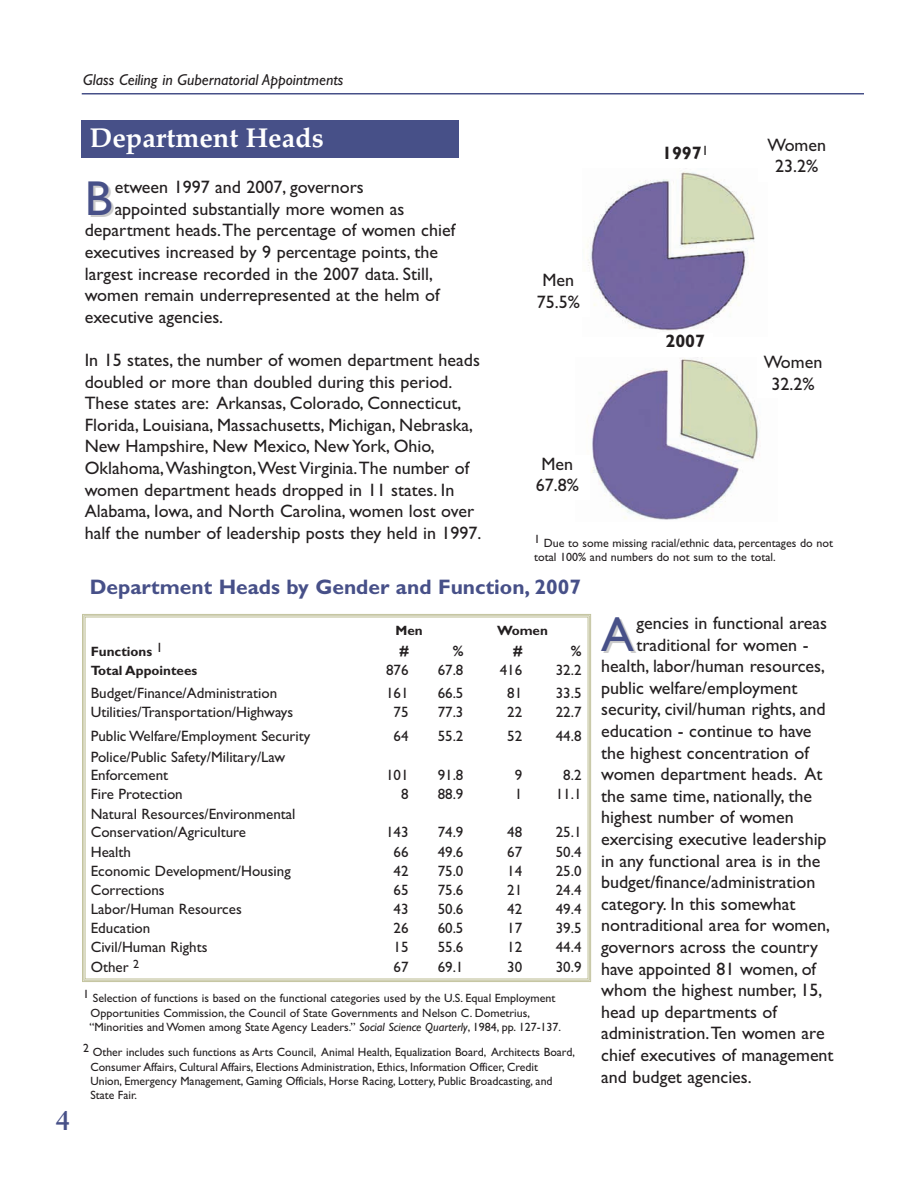
<style>
.page{position:relative;width:918px;height:1188px;background:#fff}
.page>*{position:absolute;margin:0;border:0;box-sizing:border-box;transform-origin:0 0}
.t1{font:49.2px "Gill Sans";color:#475088}
.t2{font:700 27px "Palatino Linotype";color:#fff}
.t3{font:700 27px "Sabon";color:#475088}
.t4{font:700 21px "Gill Sans";color:#475088}
.t5{font:18px/21.8px "Gill Sans";color:#231f20;text-align:center}
.t6{font:700 18px "Gill Sans";color:#231f20}
.t7{font:italic 15.75px "Gill Sans";color:#231f20}
.t8{font:15px/18px "Gill Sans";color:#231f20}
.t9{font:700 15px "Gill Sans";color:#231f20}
.t10{font:700 13.5px "Gill Sans";color:#231f20}
.t11{font:12px/14.4px "Gill Sans";color:#231f20}
.s1{font-style:italic}
</style>
<div class="page">
<hr style="left:82px;top:93px;width:782px;height:1px;background:#475088">
<img style="left:587px;top:171px;width:168px;height:160px">
<img style="left:591px;top:358px;width:169px;height:162px">
<div style="left:757px;top:354px;width:72px;height:44px;background:#fff"></div>
<div style="left:527px;top:272px;width:63px;height:45px;background:#fff"></div>
<div style="left:81px;top:120px;width:378px;height:38px;background:#475088"></div>
<p class="t7" style="left:83px;top:70px;width:262px">Glass Ceiling in Gubernatorial Appointments</p>
<h2 class="t3" style="left:56px;top:1110px;width:17px">4</h2>
<h2 class="t2" style="left:90px;top:122px;width:235px">Department Heads</h2>
<p class="t6" style="left:662px;top:143px;width:48px">1997<sup>1</sup></p>
<p class="t5" style="left:768px;top:134px;width:60px">Women<br>23.2%</p>
<h1 class="t1" style="left:85px;top:169px;width:29px">B</h1>
<p class="t5" style="left:115px;top:176px;width:250px">etween 1997 and 2007, governors</p>
<p class="t5" style="left:115px;top:198px;width:291px">appointed substantially more women as</p>
<p class="t5" style="left:85px;top:219px;width:372px">department heads.The percentage of women chief</p>
<p class="t5" style="left:85px;top:241px;width:355px">executives increased by 9 percentage points, the</p>
<p class="t5" style="left:85px;top:262px;width:350px">largest increase recorded in the 2007 data. Still,</p>
<p class="t5" style="left:85px;top:284px;width:356px">women remain underrepresented at the helm of</p>
<p class="t5" style="left:85px;top:306px;width:140px">executive agencies.</p>
<p class="t5" style="left:85px;top:349px;width:398px;text-align:left">In 15 states, the number of women department heads doubled or more than doubled during this period.<br>These states are: Arkansas, Colorado, Connecticut, Florida, Louisiana, Massachusetts, Michigan, Nebraska, New Hampshire, New Mexico, New York, Ohio, Oklahoma,Washington,West Virginia.The number of women department heads dropped in 11 states. In Alabama, Iowa, and North Carolina, women lost over half the number of leadership posts they held in 1997.</p>
<p class="t5" style="left:764px;top:351px;width:60px">Women<br>32.2%</p>
<p class="t5" style="left:537px;top:269px;width:45px">Men<br>75.5%</p>
<p class="t6" style="left:665px;top:330px;width:41px">2007</p>
<p class="t5" style="left:536px;top:453px;width:45px">Men<br>67.8%</p>
<p class="t11" style="left:534px;top:535px;width:300px">1 Due to some missing racial/ethnic data, percentages do not total 100% and numbers do not sum to the total.</p>
<p class="t4" style="left:90px;top:575px;width:493px">Department Heads by Gender and Function, 2007</p>
<p class="t10" style="left:396px;top:623px;width:29px">Men</p>
<p class="t10" style="left:497px;top:623px;width:52px">Women</p>
<p class="t10" style="left:91px;top:643px;width:74px">Functions <sup>1</sup></p>
<p class="t9" style="left:400px;top:642px;width:10px">#</p>
<p class="t9" style="left:453px;top:642px;width:12px">%</p>
<p class="t9" style="left:513px;top:642px;width:10px">#</p>
<p class="t9" style="left:571px;top:642px;width:12px">%</p>
<p class="t10" style="left:91px;top:662px;width:108px">Total Appointees</p>
<p class="t8" style="left:386px;top:661px;width:24px">876</p>
<p class="t8" style="left:438px;top:661px;width:27px">67.8</p>
<p class="t8" style="left:500px;top:661px;width:24px">416</p>
<p class="t8" style="left:556px;top:661px;width:27px">32.2</p>
<p class="t8" style="left:91px;top:684px;width:188px">Budget/Finance/Administration</p>
<p class="t8" style="left:386px;top:684px;width:24px">161</p>
<p class="t8" style="left:438px;top:684px;width:27px">66.5</p>
<p class="t8" style="left:507px;top:684px;width:16px">81</p>
<p class="t8" style="left:556px;top:684px;width:27px">33.5</p>
<p class="t8" style="left:91px;top:703px;width:204px">Utilities/Transportation/Highways</p>
<p class="t8" style="left:394px;top:703px;width:16px">75</p>
<p class="t8" style="left:438px;top:703px;width:27px">77.3</p>
<p class="t8" style="left:507px;top:703px;width:16px">22</p>
<p class="t8" style="left:556px;top:703px;width:27px">22.7</p>
<p class="t8" style="left:91px;top:727px;width:221px">Public Welfare/Employment Security</p>
<p class="t8" style="left:394px;top:727px;width:16px">64</p>
<p class="t8" style="left:438px;top:727px;width:27px">55.2</p>
<p class="t8" style="left:507px;top:727px;width:16px">52</p>
<p class="t8" style="left:556px;top:727px;width:27px">44.8</p>
<p class="t8" style="left:91px;top:748px;width:196px">Police/Public Safety/Military/Law<br>Enforcement</p>
<p class="t8" style="left:386px;top:766px;width:24px">101</p>
<p class="t8" style="left:438px;top:766px;width:27px">91.8</p>
<p class="t8" style="left:515px;top:766px;width:9px">9</p>
<p class="t8" style="left:563px;top:766px;width:20px">8.2</p>
<p class="t8" style="left:91px;top:785px;width:94px">Fire Protection</p>
<p class="t8" style="left:401px;top:785px;width:9px">8</p>
<p class="t8" style="left:438px;top:785px;width:27px">88.9</p>
<p class="t8" style="left:515px;top:785px;width:9px">1</p>
<p class="t8" style="left:556px;top:785px;width:27px">11.1</p>
<p class="t8" style="left:91px;top:805px;width:206px">Natural Resources/Environmental<br>Conservation/Agriculture</p>
<p class="t8" style="left:386px;top:823px;width:24px">143</p>
<p class="t8" style="left:438px;top:823px;width:27px">74.9</p>
<p class="t8" style="left:507px;top:823px;width:16px">48</p>
<p class="t8" style="left:556px;top:823px;width:27px">25.1</p>
<p class="t8" style="left:91px;top:842px;width:42px">Health</p>
<p class="t8" style="left:394px;top:842px;width:16px">66</p>
<p class="t8" style="left:438px;top:842px;width:27px">49.6</p>
<p class="t8" style="left:507px;top:842px;width:16px">67</p>
<p class="t8" style="left:556px;top:842px;width:27px">50.4</p>
<p class="t8" style="left:91px;top:861px;width:202px">Economic Development/Housing</p>
<p class="t8" style="left:394px;top:861px;width:16px">42</p>
<p class="t8" style="left:438px;top:861px;width:27px">75.0</p>
<p class="t8" style="left:507px;top:861px;width:16px">14</p>
<p class="t8" style="left:556px;top:861px;width:27px">25.0</p>
<p class="t8" style="left:91px;top:881px;width:75px">Corrections</p>
<p class="t8" style="left:394px;top:881px;width:16px">65</p>
<p class="t8" style="left:438px;top:881px;width:27px">75.6</p>
<p class="t8" style="left:507px;top:881px;width:16px">21</p>
<p class="t8" style="left:556px;top:881px;width:27px">24.4</p>
<p class="t8" style="left:91px;top:900px;width:153px">Labor/Human Resources</p>
<p class="t8" style="left:394px;top:900px;width:16px">43</p>
<p class="t8" style="left:438px;top:900px;width:27px">50.6</p>
<p class="t8" style="left:507px;top:900px;width:16px">42</p>
<p class="t8" style="left:556px;top:900px;width:27px">49.4</p>
<p class="t8" style="left:91px;top:919px;width:61px">Education</p>
<p class="t8" style="left:394px;top:919px;width:16px">26</p>
<p class="t8" style="left:438px;top:919px;width:27px">60.5</p>
<p class="t8" style="left:507px;top:919px;width:16px">17</p>
<p class="t8" style="left:556px;top:919px;width:27px">39.5</p>
<p class="t8" style="left:91px;top:938px;width:118px">Civil/Human Rights</p>
<p class="t8" style="left:394px;top:938px;width:16px">15</p>
<p class="t8" style="left:438px;top:938px;width:27px">55.6</p>
<p class="t8" style="left:507px;top:938px;width:16px">12</p>
<p class="t8" style="left:556px;top:938px;width:27px">44.4</p>
<p class="t8" style="left:91px;top:958px;width:50px">Other <sup>2</sup></p>
<p class="t8" style="left:394px;top:958px;width:16px">67</p>
<p class="t8" style="left:438px;top:958px;width:27px">69.1</p>
<p class="t8" style="left:507px;top:958px;width:16px">30</p>
<p class="t8" style="left:556px;top:958px;width:27px">30.9</p>
<p class="t11" style="left:89px;top:991px;width:473px;text-indent:-6px">1 Selection of functions is based on the functional categories used by the U.S. Equal Employment<br>Opportunities Commission, the Council of State Governments and Nelson C. Dometrius, “Minorities and Women among State Agency Leaders.” <span class="s1">Social Science Quarterly</span>, 1984, pp. 127-137.</p>
<p class="t11" style="left:90px;top:1045px;width:486px;text-indent:-7px">2 Other includes such functions as Arts Council, Animal Health, Equalization Board, Architects Board, Consumer Affairs, Cultural Affairs, Elections Administration, Ethics, Information Officer, Credit<br>Union, Emergency Management, Gaming Officials, Horse Racing, Lottery, Public Broadcasting, and State Fair.</p>
<h1 class="t1" style="left:601px;top:605px;width:34px">A</h1>
<p class="t5" style="left:636px;top:612px;width:192px">gencies in functional areas</p>
<p class="t5" style="left:636px;top:633px;width:174px">traditional for women -</p>
<p class="t5" style="left:601px;top:655px;width:225px">health, labor/human resources,</p>
<p class="t5" style="left:601px;top:677px;width:198px">public welfare/employment</p>
<p class="t5" style="left:601px;top:698px;width:226px">security, civil/human rights, and</p>
<p class="t5" style="left:601px;top:720px;width:212px">education - continue to have</p>
<p class="t5" style="left:601px;top:741px;width:209px">the highest concentration of</p>
<p class="t5" style="left:601px;top:763px;width:223px">women department heads. At</p>
<p class="t5" style="left:601px;top:785px;width:212px">the same time, nationally, the</p>
<p class="t5" style="left:601px;top:806px;width:194px">highest number of women</p>
<p class="t5" style="left:601px;top:828px;width:227px">exercising executive leadership</p>
<p class="t5" style="left:601px;top:849px;width:221px">in any functional area is in the</p>
<p class="t5" style="left:601px;top:871px;width:216px">budget/finance/administration</p>
<p class="t5" style="left:601px;top:893px;width:196px">category. In this somewhat</p>
<p class="t5" style="left:601px;top:914px;width:230px">nontraditional area for women,</p>
<p class="t5" style="left:601px;top:936px;width:219px">governors across the country</p>
<p class="t5" style="left:601px;top:957px;width:216px">have appointed 81 women, of</p>
<p class="t5" style="left:601px;top:979px;width:223px">whom the highest number, 15,</p>
<p class="t5" style="left:601px;top:1001px;width:177px">head up departments of</p>
<p class="t5" style="left:601px;top:1022px;width:225px">administration.Ten women are</p>
<p class="t5" style="left:601px;top:1044px;width:234px">chief executives of management</p>
<p class="t5" style="left:601px;top:1065px;width:152px">and budget agencies.</p>
</div>
